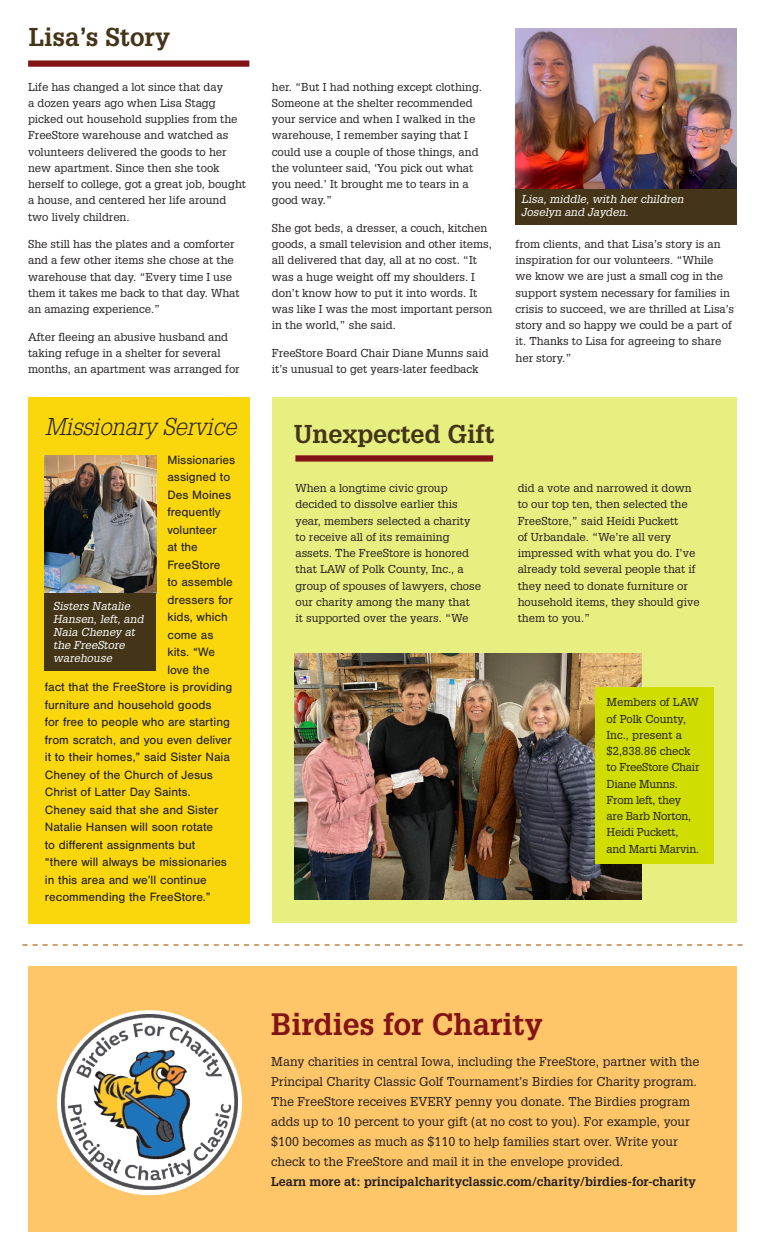
<style>
.page{position:relative;width:765px;height:1260px;background:#fff}
.page>*{position:absolute;margin:0;border:0;box-sizing:border-box;transform-origin:0 0}
.t1{font:700 30.25px "Glypha LT Std";color:#821416}
.t2{font:700 25.25px "Glypha LT Std";color:#443518}
.t3{font:italic 300 23.75px "Glypha LT Std";color:#231f20}
.t4{font:12.5px "Nimbus San";color:#231f20}
.t5{font:12.5px/20px "Glypha LT Std";color:#231f20}
.t6{font:700 12.5px "Glypha LT Std";color:#231f20}
.t7{font:11.25px/16.2px "Glypha LT Std";color:#231f20}
.t8{font:11.25px/16.2px "Glypha LT Std";letter-spacing:-.02em;color:#231f20}
.t9{font:italic 11.25px/13px "Glypha LT Std";color:#fff}
</style>
<div class="page">
<div style="left:272px;top:398px;width:465px;height:525px;background:#e7ef80"></div>
<div style="left:28px;top:397px;width:221px;height:527px;background:#fad70c"></div>
<svg style="left:22px;top:944px;width:720px;height:2px"></svg>
<div style="left:28px;top:967px;width:709px;height:265px;background:#ffc569"></div>
<img style="left:62px;top:1014px;width:175px;height:179px">
<div style="left:28px;top:60px;width:221px;height:7px;background:#821416"></div>
<div style="left:295px;top:455px;width:198px;height:7px;background:#821416"></div>
<img style="left:294px;top:653px;width:347px;height:247px">
<img style="left:45px;top:456px;width:111px;height:138px">
<div style="left:45px;top:594px;width:111px;height:77px;background:#443518"></div>
<div style="left:595px;top:687px;width:119px;height:177px;background:#cfde00"></div>
<img style="left:516px;top:28px;width:221px;height:161px">
<div style="left:516px;top:189px;width:221px;height:36px;background:#443518"></div>
<h2 class="t2" style="left:29px;top:22px;width:143px">Lisa’s Story</h2>
<p class="t7" style="left:28px;top:78px;width:219px">Life has changed a lot since that day<br>a dozen years ago when Lisa Stagg picked out household supplies from the FreeStore warehouse and watched as volunteers delivered the goods to her new apartment. Since then she took herself to college, got a great job, bought a house, and centered her life around two lively children.</p>
<p class="t7" style="left:28px;top:236px;width:213px">She still has the plates and a comforter and a few other items she chose at the warehouse that day. “Every time I use them it takes me back to that day. What an amazing experience.”</p>
<p class="t7" style="left:28px;top:328px;width:213px">After fleeing an abusive husband and taking refuge in a shelter for several months, an apartment was arranged for</p>
<h3 class="t3" style="left:45px;top:413px;width:193px">Missionary Service</h3>
<p class="t4" style="left:167px;top:453px;width:69px">Missionaries</p>
<p class="t4" style="left:167px;top:470px;width:64px">assigned to</p>
<p class="t4" style="left:167px;top:488px;width:65px">Des Moines</p>
<p class="t4" style="left:167px;top:505px;width:55px">frequently</p>
<p class="t4" style="left:167px;top:523px;width:51px">volunteer</p>
<p class="t4" style="left:167px;top:540px;width:32px">at the</p>
<p class="t4" style="left:167px;top:558px;width:55px">FreeStore</p>
<p class="t4" style="left:167px;top:575px;width:67px">to assemble</p>
<p class="t4" style="left:167px;top:593px;width:67px">dressers for</p>
<p class="t4" style="left:167px;top:610px;width:62px">kids, which</p>
<p class="t4" style="left:167px;top:628px;width:48px">come as</p>
<p class="t4" style="left:167px;top:645px;width:49px">kits. “We</p>
<p class="t4" style="left:167px;top:663px;width:44px">love the</p>
<p class="t4" style="left:45px;top:680px;width:189px">fact that the FreeStore is providing</p>
<p class="t4" style="left:45px;top:698px;width:168px">furniture and household goods</p>
<p class="t4" style="left:45px;top:715px;width:186px">for free to people who are starting</p>
<p class="t4" style="left:45px;top:733px;width:188px">from scratch, and you even deliver</p>
<p class="t4" style="left:45px;top:750px;width:187px">it to their homes,” said Sister Naia</p>
<p class="t4" style="left:45px;top:768px;width:170px">Cheney of the Church of Jesus</p>
<p class="t4" style="left:45px;top:785px;width:147px">Christ of Latter Day Saints.</p>
<p class="t4" style="left:45px;top:803px;width:175px">Cheney said that she and Sister</p>
<p class="t4" style="left:45px;top:820px;width:170px">Natalie Hansen will soon rotate</p>
<p class="t4" style="left:45px;top:838px;width:152px">to different assignments but</p>
<p class="t4" style="left:45px;top:855px;width:184px">“there will always be missionaries</p>
<p class="t4" style="left:45px;top:873px;width:163px">in this area and we’ll continue</p>
<p class="t4" style="left:45px;top:890px;width:167px">recommending the FreeStore.”</p>
<p class="t9" style="left:53px;top:600px;width:92px">Sisters Natalie<br>Hansen, left, and<br>Naia Cheney at the FreeStore warehouse</p>
<p class="t7" style="left:272px;top:78px;width:212px">her. “But I had nothing except clothing.<br>Someone at the shelter recommended your service and when I walked in the warehouse, I remember saying that I could use a couple of those things, and the volunteer said, ‘You pick out what you need.’ It brought me to tears in a good way.”</p>
<p class="t7" style="left:272px;top:219px;width:222px">She got beds, a dresser, a couch, kitchen goods, a small television and other items, all delivered that day, all at no cost. “It was a huge weight off my shoulders. I don’t know how to put it into words. It was like I was the most important person in the world,” she said.</p>
<p class="t7" style="left:272px;top:344px;width:218px">FreeStore Board Chair Diane Munns said it’s unusual to get years-later feedback</p>
<h2 class="t2" style="left:294px;top:419px;width:202px">Unexpected Gift</h2>
<p class="t9" style="left:521px;top:192px;width:164px">Lisa, middle, with her children<br>Joselyn and Jayden.</p>
<p class="t7" style="left:516px;top:235px;width:220px">from clients, and that Lisa’s story is an inspiration for our volunteers. “While<br>we know we are just a small cog in the support system necessary for families in crisis to succeed, we are thrilled at Lisa’s story and so happy we could be a part of it. Thanks to Lisa for agreeing to share her story.”</p>
<p class="t7" style="left:295px;top:480px;width:187px">When a longtime civic group decided to dissolve earlier this year, members selected a charity to receive all of its remaining assets. The FreeStore is honored that LAW of Polk County, Inc., a group of spouses of lawyers, chose our charity among the many that<br>it supported over the years. “We</p>
<p class="t7" style="left:518px;top:480px;width:183px">did a vote and narrowed it down to our top ten, then selected the<br>FreeStore,” said Heidi Puckett<br>of Urbandale. “We’re all very impressed with what you do. I’ve already told several people that if they need to donate furniture or household items, they should give them to you.”</p>
<p class="t8" style="left:607px;top:694px;width:94px">Members of LAW of Polk County,<br>Inc., present a $2,838.86 check to FreeStore Chair<br>Diane Munns.<br>From left, they are Barb Norton,<br>Heidi Puckett, and Marti Marvin.</p>
<h1 class="t1" style="left:271px;top:1005px;width:273px">Birdies for Charity</h1>
<p class="t5" style="left:271px;top:1051px;width:430px">Many charities in central Iowa, including the FreeStore, partner with the Principal Charity Classic Golf Tournament’s Birdies for Charity program.<br>The FreeStore receives EVERY penny you donate. The Birdies program adds up to 10 percent to your gift (at no cost to you). For example, your $100 becomes as much as $110 to help families start over. Write your check to the FreeStore and mail it in the envelope provided.</p>
<p class="t6" style="left:271px;top:1174px;width:426px">Learn more at: principalcharityclassic.com/charity/birdies-for-charity</p>
</div>
